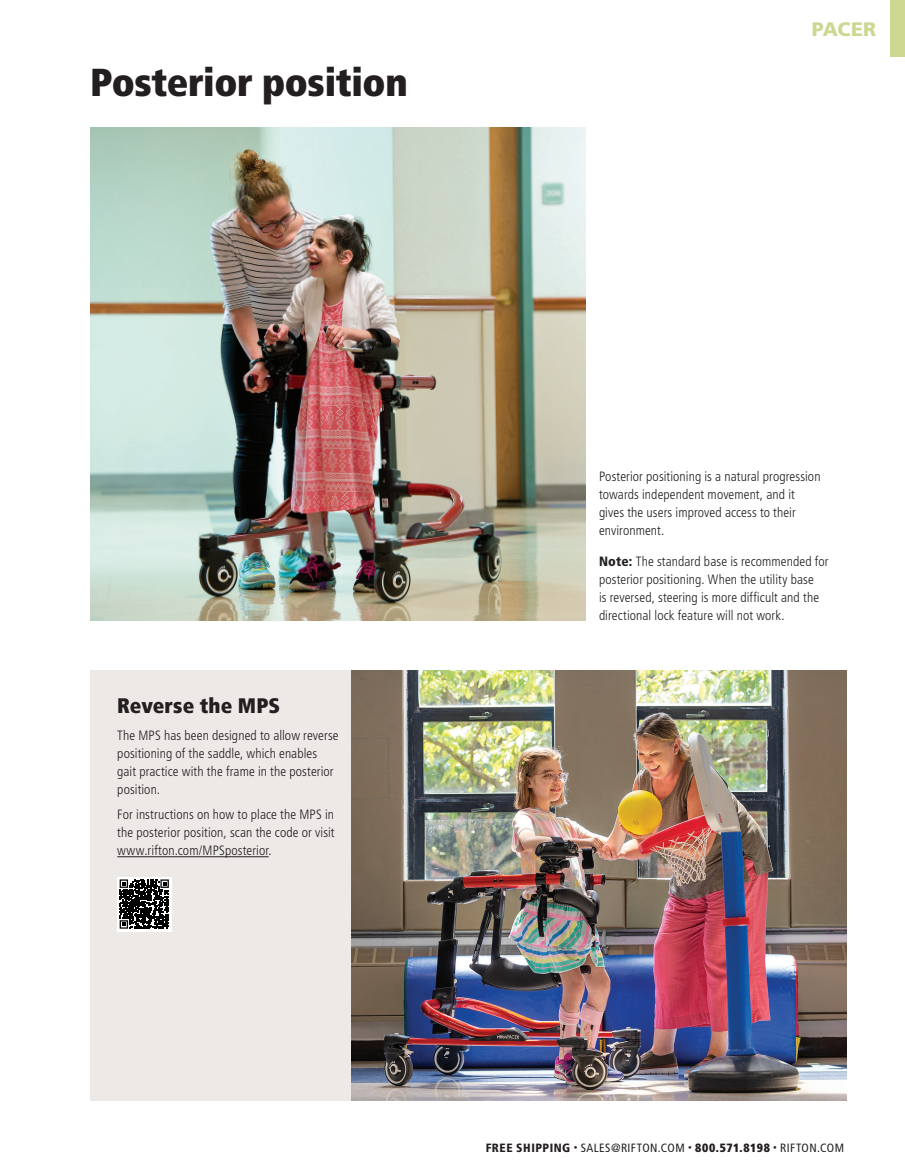
<style>
.page{position:relative;width:905px;height:1175px;background:#fff}
.page>*{position:absolute;margin:0;border:0;box-sizing:border-box;transform-origin:0 0}
.A_head{font:900 condensed 39px "Frutiger LT Std";letter-spacing:-.01em;color:#231f20}
.C_head{font:900 condensed 21px "Frutiger LT Std";letter-spacing:.005em;color:#231f20}
.t1{font:900 19.5px "Frutiger LT Std";letter-spacing:-.005em;color:#cdd790}
.Text_Frut_47_Light_9_12{font:300 condensed 13.5px/18px "Frutiger LT Std";letter-spacing:.005em;color:#231f20}
.t2{font:condensed 12px "Frutiger LT Std";letter-spacing:.035em;color:#231f20}
.s1{font-weight:900}
.s2{font-weight:700;font-size:7.5px}
</style>
<div class="page">
<div style="left:890px;top:0;width:14px;height:57px;background:#cdd790"></div>
<div style="left:90px;top:670px;width:277px;height:430px;background:#ece9e7"></div>
<img style="left:90px;top:127px;width:495px;height:493px">
<img style="left:351px;top:670px;width:495px;height:430px">
<svg style="left:117px;top:877px;width:54px;height:54px"></svg>
<svg style="left:120px;top:879px;width:49px;height:49px"></svg>
<hr style="left:117px;top:856px;width:152px;height:1px;background:#231f20">
<p class="A_head" style="left:90px;top:59px;width:319px">Posterior position</p>
<h3 class="t1" style="left:811px;top:17px;width:66px">PACER</h3>
<p class="C_head" style="left:117px;top:693px;width:165px">Reverse the MPS</p>
<p class="Text_Frut_47_Light_9_12" style="left:117px;top:727px;width:223px">The MPS has been designed to allow reverse positioning of the saddle, which enables gait practice with the frame in the posterior position.</p>
<p class="Text_Frut_47_Light_9_12" style="left:117px;top:805px;width:219px;text-align:justify">For instructions on how to place the MPS in the posterior position, scan the code or visit www.rifton.com/MPSposterior.</p>
<p class="Text_Frut_47_Light_9_12" style="left:599px;top:467px;width:223px">Posterior positioning is a natural progression towards independent movement, and it gives the users improved access to their environment.</p>
<p class="Text_Frut_47_Light_9_12" style="left:599px;top:552px;width:231px"><span class="s1">Note:</span> The standard base is recommended for posterior positioning. When the utility base<br>is reversed, steering is more difficult and the directional lock feature will not work.</p>
<p class="t2" style="left:485px;top:1140px;width:360px"><span class="s1">FREE SHIPPING</span> <span class="s2">•</span> SALES@RIFTON.COM <span class="s2">•</span> <span class="s1">800.571.8198</span> <span class="s2">•</span> RIFTON.COM</p>
</div>
